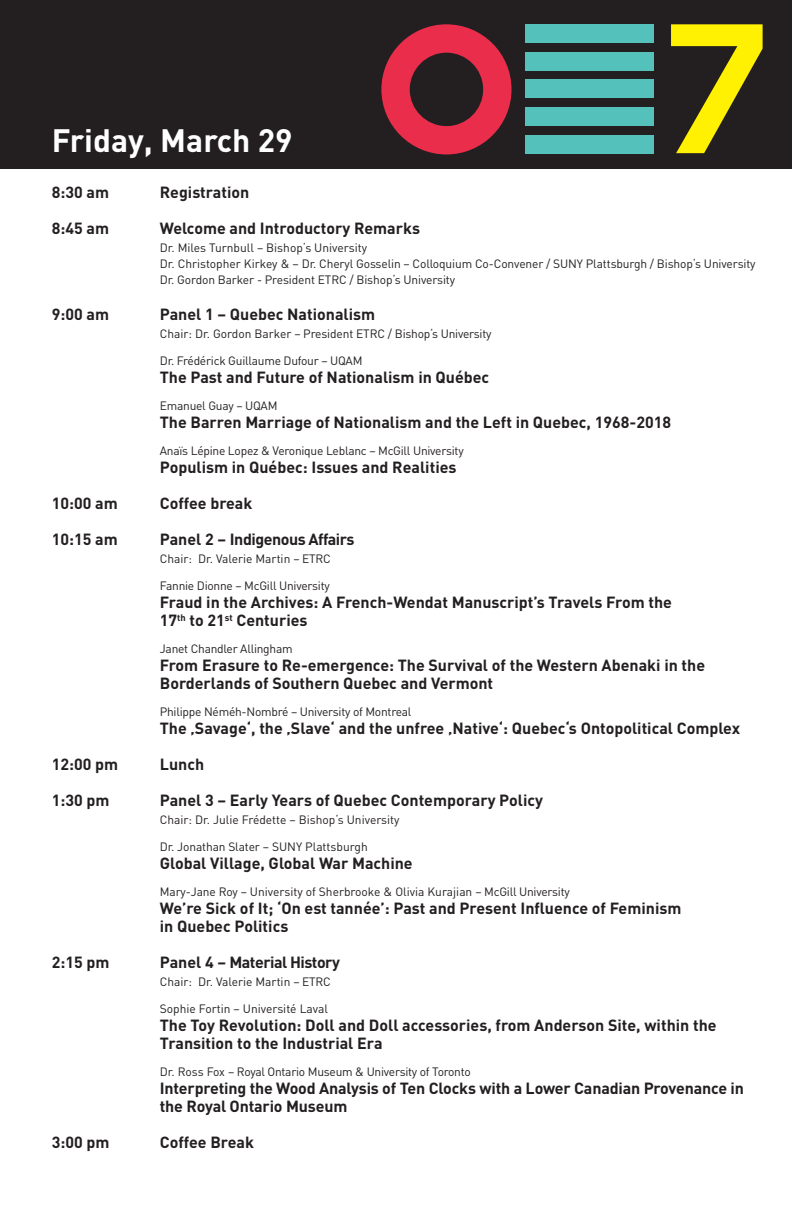
<style>
.page{position:relative;width:792px;height:1224px;background:#fff}
.page>*{position:absolute;margin:0;border:0;box-sizing:border-box;transform-origin:0 0}
.t1{font:700 32px "DIN";color:#fff}
.t2{font:700 16px/18px "DIN";color:#231f20}
.t3{font:700 16px "DIN";letter-spacing:-.03em;color:#231f20}
.t4{font:12px "DIN";letter-spacing:-.01em;color:#231f20}
</style>
<div class="page">
<div style="left:0;top:0;width:792px;height:168px;background:#231f20"></div>
<svg style="left:381px;top:24px;width:131px;height:130px"></svg>
<div style="left:525px;top:135px;width:129px;height:18px;background:#54c2ba"></div>
<div style="left:525px;top:107px;width:129px;height:18px;background:#54c2ba"></div>
<div style="left:525px;top:80px;width:129px;height:18px;background:#54c2ba"></div>
<div style="left:525px;top:52px;width:129px;height:18px;background:#54c2ba"></div>
<div style="left:525px;top:24px;width:129px;height:18px;background:#54c2ba"></div>
<svg style="left:671px;top:24px;width:92px;height:129px"></svg>
<p class="t1" style="left:52px;top:120px;width:242px">Friday, March 29</p>
<p class="t2" style="left:52px;top:183px;width:59px">8:30 am</p>
<p class="t2" style="left:160px;top:183px;width:91px">Registration</p>
<p class="t2" style="left:52px;top:219px;width:59px">8:45 am</p>
<p class="t2" style="left:160px;top:219px;width:262px">Welcome and Introductory Remarks</p>
<p class="t4" style="left:160px;top:240px;width:209px">Dr. Miles Turnbull – Bishop‘s University</p>
<p class="t4" style="left:160px;top:256px;width:597px">Dr. Christopher Kirkey &amp; – Dr. Cheryl Gosselin – Colloquium Co-Convener / SUNY Plattsburgh / Bishop‘s University</p>
<p class="t4" style="left:160px;top:272px;width:297px">Dr. Gordon Barker - President ETRC / Bishop‘s University</p>
<p class="t2" style="left:52px;top:305px;width:59px">9:00 am</p>
<p class="t2" style="left:160px;top:305px;width:217px">Panel 1 – Quebec Nationalism</p>
<p class="t4" style="left:160px;top:326px;width:333px">Chair: Dr. Gordon Barker – President ETRC / Bishop‘s University</p>
<p class="t4" style="left:160px;top:353px;width:204px">Dr. Frédérick Guillaume Dufour – UQAM</p>
<p class="t2" style="left:160px;top:368px;width:331px">The Past and Future of Nationalism in Québec</p>
<p class="t4" style="left:160px;top:398px;width:119px">Emanuel Guay – UQAM</p>
<p class="t2" style="left:160px;top:413px;width:513px">The Barren Marriage of Nationalism and the Left in Quebec, 1968-2018</p>
<p class="t4" style="left:160px;top:443px;width:305px">Anaïs Lépine Lopez &amp; Veronique Leblanc – McGill University</p>
<p class="t2" style="left:160px;top:458px;width:298px">Populism in Québec: Issues and Realities</p>
<p class="t2" style="left:52px;top:494px;width:67px">10:00 am</p>
<p class="t2" style="left:160px;top:494px;width:94px">Coffee break</p>
<p class="t2" style="left:52px;top:530px;width:67px">10:15 am</p>
<p class="t3" style="left:160px;top:529px;width:196px">Panel 2 – Indigenous Affairs</p>
<p class="t4" style="left:160px;top:551px;width:172px">Chair: Dr. Valerie Martin – ETRC</p>
<p class="t4" style="left:160px;top:578px;width:172px">Fannie Dionne – McGill University</p>
<p class="t2" style="left:160px;top:593px;width:514px">Fraud in the Archives: A French-Wendat Manuscript’s Travels From the<br>17<sup>th</sup> to 21<sup>st</sup> Centuries</p>
<p class="t4" style="left:160px;top:641px;width:134px">Janet Chandler Allingham</p>
<p class="t2" style="left:160px;top:656px;width:547px">From Erasure to Re-emergence: The Survival of the Western Abenaki in the<br>Borderlands of Southern Quebec and Vermont</p>
<p class="t4" style="left:160px;top:704px;width:253px">Philippe Néméh-Nombré – University of Montreal</p>
<p class="t2" style="left:160px;top:719px;width:582px">The ‚Savage‘, the ‚Slave‘ and the unfree ‚Native‘: Quebec‘s Ontopolitical Complex</p>
<p class="t2" style="left:52px;top:755px;width:68px">12:00 pm</p>
<p class="t2" style="left:160px;top:755px;width:46px">Lunch</p>
<p class="t2" style="left:52px;top:791px;width:59px">1:30 pm</p>
<p class="t2" style="left:160px;top:791px;width:385px">Panel 3 – Early Years of Quebec Contemporary Policy</p>
<p class="t4" style="left:160px;top:812px;width:241px">Chair: Dr. Julie Frédette – Bishop‘s University</p>
<p class="t4" style="left:160px;top:839px;width:209px">Dr. Jonathan Slater – SUNY Plattsburgh</p>
<p class="t2" style="left:160px;top:854px;width:254px">Global Village, Global War Machine</p>
<p class="t4" style="left:160px;top:884px;width:411px">Mary-Jane Roy – University of Sherbrooke &amp; Olivia Kurajian – McGill University</p>
<p class="t2" style="left:160px;top:899px;width:523px">We’re Sick of It; ‘On est tannée’: Past and Present Influence of Feminism in Quebec Politics</p>
<p class="t2" style="left:52px;top:953px;width:59px">2:15 pm</p>
<p class="t3" style="left:160px;top:952px;width:182px">Panel 4 – Material History</p>
<p class="t4" style="left:160px;top:974px;width:172px">Chair: Dr. Valerie Martin – ETRC</p>
<p class="t4" style="left:160px;top:1001px;width:170px">Sophie Fortin – Université Laval</p>
<p class="t2" style="left:160px;top:1016px;width:558px">The Toy Revolution: Doll and Doll accessories, from Anderson Site, within the<br>Transition to the Industrial Era</p>
<p class="t4" style="left:160px;top:1064px;width:312px">Dr. Ross Fox – Royal Ontario Museum &amp; University of Toronto</p>
<p class="t2" style="left:160px;top:1079px;width:586px">Interpreting the Wood Analysis of Ten Clocks with a Lower Canadian Provenance in the Royal Ontario Museum</p>
<p class="t2" style="left:52px;top:1133px;width:59px">3:00 pm</p>
<p class="t2" style="left:160px;top:1133px;width:96px">Coffee Break</p>
</div>
